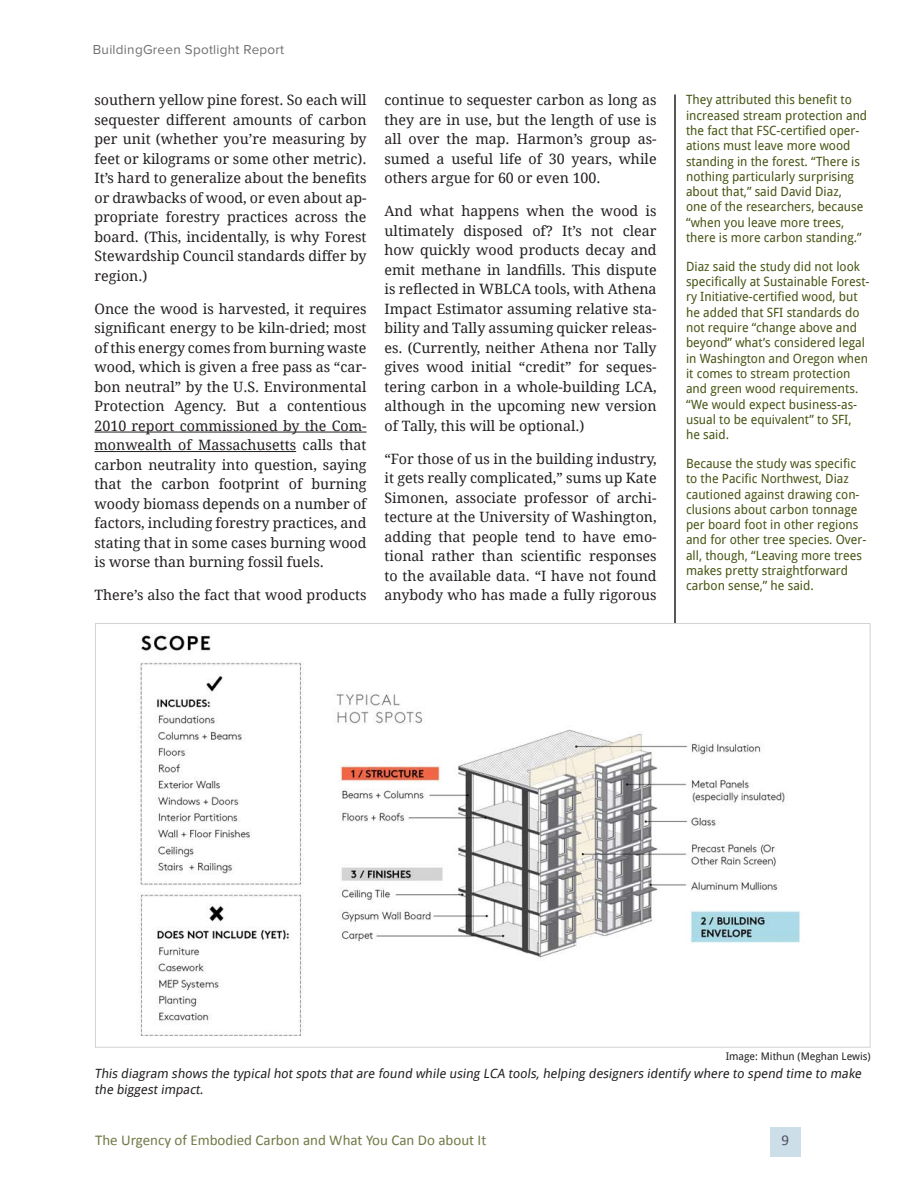
<style>
.page{position:relative;width:918px;height:1188px;background:#fff}
.page>*{position:absolute;margin:0;border:0;box-sizing:border-box;transform-origin:0 0}
.t1{font:15px "Calibri";color:#727947}
.t2{font:15px "Calibri";color:#4c4b5e}
.text{font:14.25px/19.5px "Droid Serif";color:#231f20;text-align:justify}
.t3{font:13.5px "Proxima Nova";letter-spacing:.02em;color:#707070}
.sidebar{font:12.75px/15.3px "Droid Sans";color:#465413}
.t4{font:12.75px/15.3px "Droid Sans";color:#231f20}
.photo_credit{font:10.5px "Droid Sans";color:#231f20}
</style>
<div class="page">
<hr style="left:674px;top:94px;width:2px;height:1000px;background:#231f20">
<div style="left:770px;top:1126px;width:30px;height:31px;background:#ccdee7"></div>
<hr style="left:94px;top:432px;width:273px;height:1px;background:#231f20">
<hr style="left:94px;top:451px;width:202px;height:1px;background:#231f20">
<img style="left:138px;top:625px;width:662px;height:421px">
<div style="left:81px;top:1052px;width:790px;height:74px;background:#fff"></div>
<p class="t3" style="left:93px;top:42px;width:193px">BuildingGreen Spotlight Report</p>
<p class="text" style="left:94px;top:90px;width:274px">southern yellow pine forest. So each will sequester different amounts of carbon per unit (whether you’re measuring by feet or kilograms or some other metric).<br>It’s hard to generalize about the benefits or drawbacks of wood, or even about ap&shy;propriate forestry practices across the board. (This, incidentally, is why Forest Stewardship Council standards differ by region.)</p>
<p class="text" style="left:94px;top:299px;width:274px">Once the wood is harvested, it requires significant energy to be kiln-dried; most of this energy comes from burning waste wood, which is given a free pass as “car&shy;bon neutral” by the U.S. Environmental Protection Agency. But a contentious 2010 report commissioned by the Com&shy;monwealth of Massachusetts calls that carbon neutrality into question, saying that the carbon footprint of burning woody biomass depends on a number of factors, including forestry practices, and stating that in some cases burning wood is worse than burning fossil fuels.</p>
<p class="text" style="left:94px;top:585px;width:274px">There’s also the fact that wood products</p>
<p class="text" style="left:385px;top:90px;width:274px">continue to sequester carbon as long as they are in use, but the length of use is all over the map. Harmon’s group as&shy;sumed a useful life of 30 years, while others argue for 60 or even 100.</p>
<p class="text" style="left:385px;top:201px;width:274px">And what happens when the wood is ultimately disposed of? It’s not clear how quickly wood products decay and emit methane in landfills. This dispute is reflected in WBLCA tools, with Athena Impact Estimator assuming relative sta&shy;bility and Tally assuming quicker releas&shy;es. (Currently, neither Athena nor Tally gives wood initial “credit” for seques&shy;tering carbon in a whole-building LCA, although in the upcoming new version of Tally, this will be optional.)</p>
<p class="text" style="left:385px;top:449px;width:274px">“For those of us in the building industry, it gets really complicated,” sums up Kate Simonen, associate professor of archi&shy;tecture at the University of Washington, adding that people tend to have emo&shy;tional rather than scientific responses to the available data. “I have not found anybody who has made a fully rigorous</p>
<p class="sidebar" style="left:686px;top:92px;width:183px">They attributed this benefit to increased stream protection and the fact that FSC-certified oper&shy;ations must leave more wood standing in the forest. “There is nothing particularly surprising about that,” said David Diaz,<br>one of the researchers, because “when you leave more trees, there is more carbon standing.”</p>
<p class="sidebar" style="left:686px;top:258px;width:185px">Diaz said the study did not look specifically at Sustainable Forest&shy;ry Initiative-certified wood, but he added that SFI standards do not require “change above and beyond” what’s considered legal in Washington and Oregon when it comes to stream protection and green wood requirements. “We would expect business-as&shy;usual to be equivalent” to SFI,<br>he said.</p>
<p class="sidebar" style="left:686px;top:455px;width:182px">Because the study was specific to the Pacific Northwest, Diaz cautioned against drawing con&shy;clusions about carbon tonnage per board foot in other regions and for other tree species. Over&shy;all, though, “Leaving more trees makes pretty straightforward carbon sense,” he said.</p>
<p class="photo_credit" style="left:726px;top:1049px;width:147px">Image: Mithun (Meghan Lewis)</p>
<p class="t4" style="left:94px;top:1066px;width:771px">This diagram shows the typical hot spots that are found while using LCA tools, helping designers identify where to spend time to make the biggest impact.</p>
<p class="t1" style="left:95px;top:1131px;width:393px">The Urgency of Embodied Carbon and What You Can Do about It</p>
<p class="t2" style="left:781px;top:1131px;width:9px">9</p>
</div>
